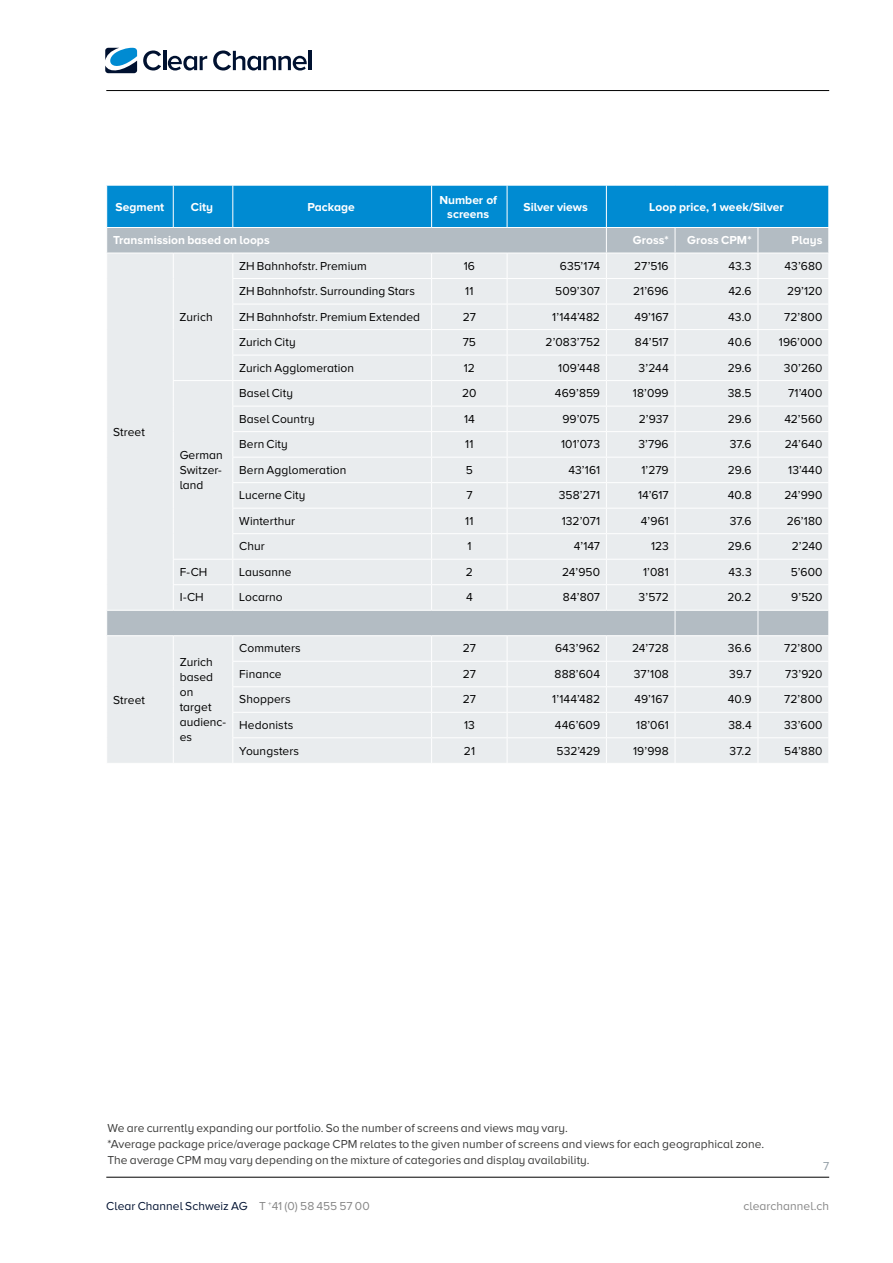
<style>
.page{position:relative;width:893px;height:1263px;background:#fff}
.page>*{position:absolute;margin:0;border:0;box-sizing:border-box;transform-origin:0 0}
.t1{font:12px/14.9px "Proxima Nova A";letter-spacing:.005em;color:#000;text-align:justify}
.t2{font:12px/16.2px "Proxima Nova A";letter-spacing:.005em;color:#3c3c3b}
.t3{font:700 12px/14.4px "Proxima Nova A";color:#fff;text-align:center}
.t4{font:12px "Proxima Nova A";letter-spacing:.005em;color:#001130}
.t5{font:12px "Proxima Nova A";letter-spacing:.005em;color:#878787}
.t6{font:12px "Proxima Nova A";color:#949fa7}
.s1{color:#878787}
</style>
<div class="page">
<hr style="left:106px;top:90px;width:723px;height:1px;background:#000">
<hr style="left:106px;top:1177px;width:723px;height:1px;background:#000">
<svg style="left:143px;top:50px;width:18px;height:20px"></svg>
<hr style="left:163px;top:51px;width:3px;height:19px;background:#001130">
<svg style="left:168px;top:56px;width:39px;height:14px"></svg>
<svg style="left:213px;top:50px;width:94px;height:20px"></svg>
<hr style="left:309px;top:51px;width:3px;height:19px;background:#001130">
<svg style="left:105px;top:48px;width:32px;height:25px"></svg>
<svg style="left:107px;top:186px;width:722px;height:577px;background:#d4e1e9"></svg>
<hr style="left:173px;top:185px;width:1px;height:42px;background:#fff">
<hr style="left:233px;top:185px;width:1px;height:42px;background:#fff">
<hr style="left:431px;top:185px;width:1px;height:42px;background:#fff">
<hr style="left:507px;top:185px;width:1px;height:42px;background:#fff">
<hr style="left:606px;top:185px;width:1px;height:42px;background:#fff">
<hr style="left:106px;top:227px;width:67px;height:1px;background:#fff">
<hr style="left:173px;top:227px;width:60px;height:1px;background:#fff">
<hr style="left:233px;top:227px;width:199px;height:1px;background:#fff">
<hr style="left:432px;top:227px;width:75px;height:1px;background:#fff">
<hr style="left:507px;top:227px;width:99px;height:1px;background:#fff">
<hr style="left:606px;top:227px;width:69px;height:1px;background:#fff">
<hr style="left:675px;top:227px;width:83px;height:1px;background:#fff">
<hr style="left:758px;top:227px;width:71px;height:1px;background:#fff">
<p class="t3" style="left:116px;top:200px;width:50px">Segment</p>
<p class="t3" style="left:191px;top:200px;width:24px">City</p>
<p class="t3" style="left:307px;top:200px;width:49px">Package</p>
<p class="t3" style="left:439px;top:192px;width:59px">Number of screens</p>
<p class="t3" style="left:523px;top:200px;width:66px">Silver views</p>
<p class="t3" style="left:649px;top:200px;width:136px">Loop price, 1 week/Silver</p>
<p class="t3" style="left:113px;top:233px;width:158px">Transmission based on loops</p>
<p class="t3" style="left:633px;top:233px;width:37px">Gross*</p>
<p class="t3" style="left:687px;top:233px;width:66px">Gross CPM*</p>
<p class="t3" style="left:792px;top:233px;width:32px">Plays</p>
<p class="t1" style="left:113px;top:424px;width:33px">Street</p>
<p class="t1" style="left:113px;top:692px;width:33px">Street</p>
<p class="t1" style="left:180px;top:309px;width:35px">Zurich</p>
<p class="t1" style="left:180px;top:447px;width:45px">German Switzer&shy;land</p>
<p class="t1" style="left:239px;top:258px;width:129px">ZH Bahnhofstr. Premium</p>
<p class="t1" style="left:464px;top:258px;width:13px">16</p>
<p class="t1" style="left:560px;top:258px;width:42px">635’174</p>
<p class="t1" style="left:634px;top:258px;width:36px">27’516</p>
<p class="t1" style="left:728px;top:258px;width:25px">43.3</p>
<p class="t1" style="left:784px;top:258px;width:39px">43’680</p>
<p class="t1" style="left:239px;top:284px;width:177px">ZH Bahnhofstr. Surrounding Stars</p>
<p class="t1" style="left:465px;top:284px;width:10px">11</p>
<p class="t1" style="left:555px;top:284px;width:46px">509’307</p>
<p class="t1" style="left:633px;top:284px;width:37px">21’696</p>
<p class="t1" style="left:728px;top:284px;width:25px">42.6</p>
<p class="t1" style="left:787px;top:284px;width:37px">29’120</p>
<p class="t1" style="left:239px;top:309px;width:182px">ZH Bahnhofstr. Premium Extended</p>
<p class="t1" style="left:463px;top:309px;width:15px">27</p>
<p class="t1" style="left:552px;top:309px;width:49px">1’144’482</p>
<p class="t1" style="left:634px;top:309px;width:36px">49’167</p>
<p class="t1" style="left:728px;top:309px;width:25px">43.0</p>
<p class="t1" style="left:784px;top:309px;width:40px">72’800</p>
<p class="t1" style="left:239px;top:335px;width:58px">Zurich City</p>
<p class="t1" style="left:463px;top:335px;width:15px">75</p>
<p class="t1" style="left:546px;top:335px;width:56px">2’083’752</p>
<p class="t1" style="left:635px;top:335px;width:35px">84’517</p>
<p class="t1" style="left:728px;top:335px;width:25px">40.6</p>
<p class="t1" style="left:779px;top:335px;width:45px">196’000</p>
<p class="t1" style="left:239px;top:360px;width:116px">Zurich Agglomeration</p>
<p class="t1" style="left:464px;top:360px;width:13px">12</p>
<p class="t1" style="left:558px;top:360px;width:43px">109’448</p>
<p class="t1" style="left:639px;top:360px;width:32px">3’244</p>
<p class="t1" style="left:728px;top:360px;width:25px">29.6</p>
<p class="t1" style="left:784px;top:360px;width:40px">30’260</p>
<p class="t1" style="left:239px;top:386px;width:55px">Basel City</p>
<p class="t1" style="left:462px;top:386px;width:16px">20</p>
<p class="t1" style="left:555px;top:386px;width:47px">469’859</p>
<p class="t1" style="left:633px;top:386px;width:37px">18’099</p>
<p class="t1" style="left:728px;top:386px;width:25px">38.5</p>
<p class="t1" style="left:788px;top:386px;width:36px">71’400</p>
<p class="t1" style="left:239px;top:411px;width:77px">Basel Country</p>
<p class="t1" style="left:464px;top:411px;width:12px">14</p>
<p class="t1" style="left:562px;top:411px;width:39px">99’075</p>
<p class="t1" style="left:639px;top:411px;width:32px">2’937</p>
<p class="t1" style="left:728px;top:411px;width:25px">29.6</p>
<p class="t1" style="left:784px;top:411px;width:40px">42’560</p>
<p class="t1" style="left:239px;top:437px;width:50px">Bern City</p>
<p class="t1" style="left:465px;top:437px;width:10px">11</p>
<p class="t1" style="left:561px;top:437px;width:41px">101’073</p>
<p class="t1" style="left:638px;top:437px;width:32px">3’796</p>
<p class="t1" style="left:730px;top:437px;width:23px">37.6</p>
<p class="t1" style="left:785px;top:437px;width:39px">24’640</p>
<p class="t1" style="left:239px;top:462px;width:109px">Bern Agglomeration</p>
<p class="t1" style="left:466px;top:462px;width:9px">5</p>
<p class="t1" style="left:568px;top:462px;width:33px">43’161</p>
<p class="t1" style="left:641px;top:462px;width:29px">1’279</p>
<p class="t1" style="left:728px;top:462px;width:25px">29.6</p>
<p class="t1" style="left:788px;top:462px;width:36px">13’440</p>
<p class="t1" style="left:239px;top:488px;width:68px">Lucerne City</p>
<p class="t1" style="left:466px;top:488px;width:8px">7</p>
<p class="t1" style="left:559px;top:488px;width:43px">358’271</p>
<p class="t1" style="left:638px;top:488px;width:32px">14’617</p>
<p class="t1" style="left:728px;top:488px;width:25px">40.8</p>
<p class="t1" style="left:784px;top:488px;width:40px">24’990</p>
<p class="t1" style="left:239px;top:513px;width:57px">Winterthur</p>
<p class="t1" style="left:465px;top:513px;width:10px">11</p>
<p class="t1" style="left:562px;top:513px;width:40px">132’071</p>
<p class="t1" style="left:641px;top:513px;width:29px">4’961</p>
<p class="t1" style="left:730px;top:513px;width:23px">37.6</p>
<p class="t1" style="left:787px;top:513px;width:37px">26’180</p>
<p class="t1" style="left:239px;top:539px;width:27px">Chur</p>
<p class="t1" style="left:467px;top:539px;width:6px">1</p>
<p class="t1" style="left:574px;top:539px;width:28px">4’147</p>
<p class="t1" style="left:651px;top:539px;width:19px">123</p>
<p class="t1" style="left:728px;top:539px;width:25px">29.6</p>
<p class="t1" style="left:792px;top:539px;width:32px">2’240</p>
<p class="t1" style="left:180px;top:564px;width:29px">F-CH</p>
<p class="t1" style="left:239px;top:564px;width:54px">Lausanne</p>
<p class="t1" style="left:466px;top:564px;width:9px">2</p>
<p class="t1" style="left:562px;top:564px;width:39px">24’950</p>
<p class="t1" style="left:643px;top:564px;width:27px">1’081</p>
<p class="t1" style="left:728px;top:564px;width:25px">43.3</p>
<p class="t1" style="left:791px;top:564px;width:33px">5’600</p>
<p class="t1" style="left:180px;top:590px;width:26px">I-CH</p>
<p class="t1" style="left:239px;top:590px;width:45px">Locarno</p>
<p class="t1" style="left:466px;top:590px;width:8px">4</p>
<p class="t1" style="left:563px;top:590px;width:39px">84’807</p>
<p class="t1" style="left:639px;top:590px;width:32px">3’572</p>
<p class="t1" style="left:727px;top:590px;width:26px">20.2</p>
<p class="t1" style="left:791px;top:590px;width:33px">9’520</p>
<p class="t1" style="left:180px;top:655px;width:48px;text-align:left">Zurich based on target audienc&shy;es</p>
<p class="t1" style="left:239px;top:641px;width:63px">Commuters</p>
<p class="t1" style="left:463px;top:641px;width:15px">27</p>
<p class="t1" style="left:555px;top:641px;width:47px">643’962</p>
<p class="t1" style="left:632px;top:641px;width:38px">24’728</p>
<p class="t1" style="left:728px;top:641px;width:25px">36.6</p>
<p class="t1" style="left:784px;top:641px;width:40px">72’800</p>
<p class="t1" style="left:239px;top:666px;width:44px">Finance</p>
<p class="t1" style="left:463px;top:666px;width:15px">27</p>
<p class="t1" style="left:554px;top:666px;width:47px">888’604</p>
<p class="t1" style="left:634px;top:666px;width:36px">37’108</p>
<p class="t1" style="left:729px;top:666px;width:24px">39.7</p>
<p class="t1" style="left:785px;top:666px;width:39px">73’920</p>
<p class="t1" style="left:239px;top:692px;width:53px">Shoppers</p>
<p class="t1" style="left:463px;top:692px;width:15px">27</p>
<p class="t1" style="left:552px;top:692px;width:49px">1’144’482</p>
<p class="t1" style="left:634px;top:692px;width:36px">49’167</p>
<p class="t1" style="left:728px;top:692px;width:25px">40.9</p>
<p class="t1" style="left:784px;top:692px;width:40px">72’800</p>
<p class="t1" style="left:239px;top:717px;width:56px">Hedonists</p>
<p class="t1" style="left:464px;top:717px;width:12px">13</p>
<p class="t1" style="left:555px;top:717px;width:47px">446’609</p>
<p class="t1" style="left:636px;top:717px;width:34px">18’061</p>
<p class="t1" style="left:728px;top:717px;width:25px">38.4</p>
<p class="t1" style="left:784px;top:717px;width:40px">33’600</p>
<p class="t1" style="left:239px;top:743px;width:61px">Youngsters</p>
<p class="t1" style="left:464px;top:743px;width:13px">21</p>
<p class="t1" style="left:557px;top:743px;width:45px">532’429</p>
<p class="t1" style="left:633px;top:743px;width:37px">19’998</p>
<p class="t1" style="left:730px;top:743px;width:24px">37.2</p>
<p class="t1" style="left:784px;top:743px;width:40px">54’880</p>
<p class="t2" style="left:107px;top:1119px;width:658px">We are currently expanding our portfolio. So the number of screens and views may vary.<br>*Average package price/average package CPM relates to the given number of screens and views for each geographical zone.<br>The average CPM may vary depending on the mixture of categories and display availability.</p>
<p class="t6" style="left:823px;top:1159px;width:8px">7</p>
<p class="t4" style="left:106px;top:1200px;width:265px">Clear Channel Schweiz AG <span class="s1">T</span> <sup>+</sup><span class="s1">41 (0) 58 455 57 00</span></p>
<p class="t5" style="left:744px;top:1200px;width:87px">clearchannel.ch</p>
</div>
